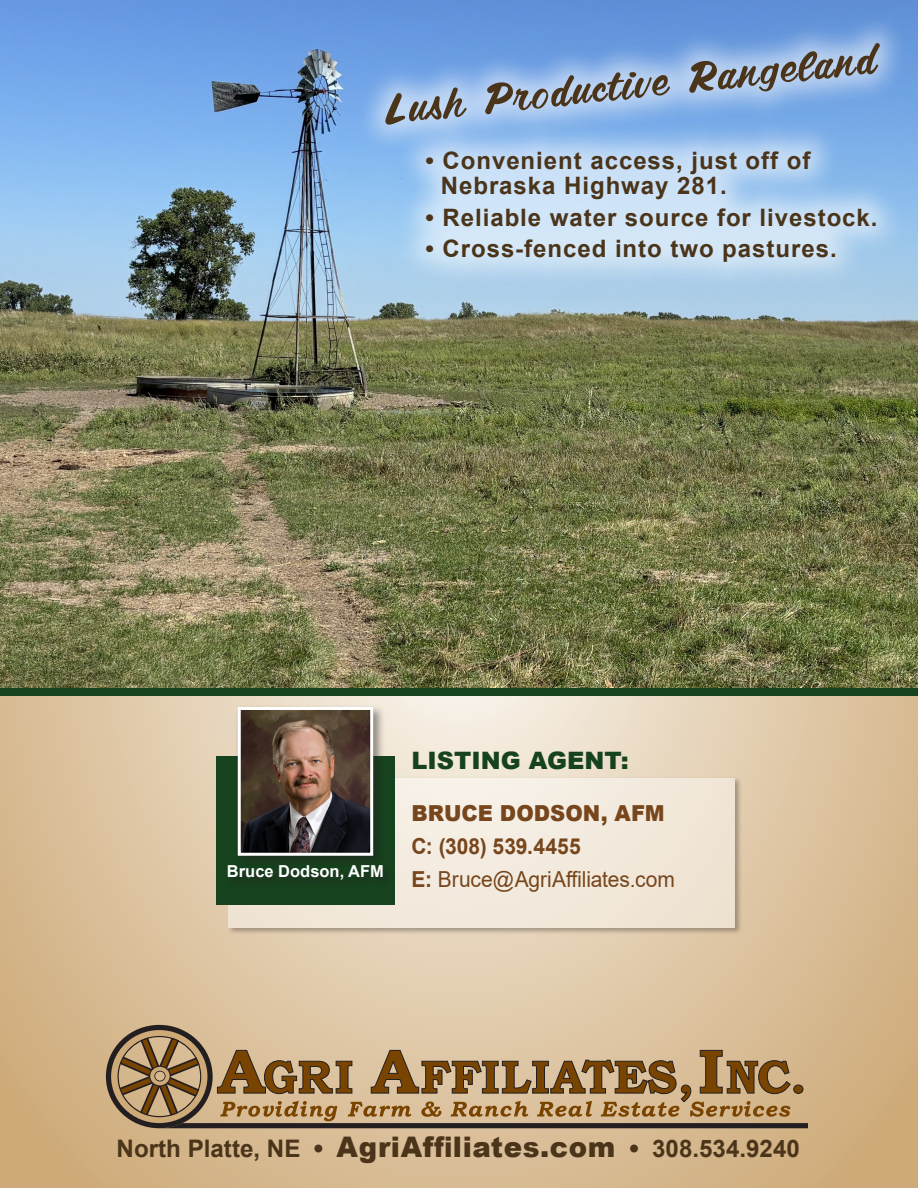
<style>
.page{position:relative;width:918px;height:1188px;background:#fff}
.page>*{position:absolute;margin:0;border:0;box-sizing:border-box;transform-origin:0 0}
.t1{font:52.5px "Valdice";color:#4a341a}
.t2{font:700 24.15px "Arial";color:#4a341a}
.t3{font:700 24px "Arial";letter-spacing:.04em;color:#4a341a}
.t4{font:900 24px "Arial";color:#16431d}
.t5{font:22.05px "Arial";letter-spacing:-.005em;color:#77461d;scale:.95 1}
.t6{font:900 22.05px "Arial";color:#77461d;scale:.95 1}
.t7{font:700 22.05px "Arial";letter-spacing:.005em;color:#77461d;scale:.95 1}
.t8{font:700 16.5px "Arial";color:#fff}
.s1{font-weight:700}
.s2{font-weight:900}
.s3{font-weight:900;font-size:28.35px}
</style>
<div class="page">
<svg style="left:0;top:695px;width:918px;height:493px;background:#dbc19d"></svg>
<svg style="left:106px;top:1025px;width:698px;height:103px;background:#b39671"></svg>
<img style="left:0;top:0;width:918px;height:688px">
<div style="left:395px;top:120px;width:512px;height:173px;background:#fff;opacity:.57"></div>
<svg style="left:349px;top:8px;width:569px;height:157px;background:#89b2e8"></svg>
<div style="left:227px;top:776px;width:515px;height:159px;background:#231f20;opacity:.75"></div>
<div style="left:228px;top:778px;width:507px;height:149px;background:#f2eadd"></div>
<div style="left:0;top:688px;width:918px;height:7px;background:#16431d"></div>
<div style="left:216px;top:756px;width:179px;height:149px;background:#16431d"></div>
<div style="left:225px;top:704px;width:171px;height:188px;background:#231f20;opacity:.48"></div>
<img style="left:242px;top:711px;width:127px;height:141px">
<div style="left:238px;top:707px;width:135px;height:149px;border:3px solid #fff"></div>
<p class="t1" style="left:381px;top:76px;width:495px;rotate:-6deg">Lush Productive Rangeland</p>
<p class="t3" style="left:426px;top:143px;width:386px">• Convenient access, just off of</p>
<p class="t3" style="left:441px;top:169px;width:287px">Nebraska Highway 281.</p>
<p class="t3" style="left:426px;top:200px;width:454px">• Reliable water source for livestock.</p>
<p class="t3" style="left:426px;top:232px;width:413px">• Cross-fenced into two pastures.</p>
<p class="t8" style="left:227px;top:859px;width:159px">Bruce Dodson, AFM</p>
<p class="t4" style="left:412px;top:743px;width:219px">LISTING AGENT:</p>
<p class="t6" style="left:412px;top:797px;width:268px">BRUCE DODSON, AFM</p>
<p class="t7" style="left:412px;top:830px;width:180px">C: (308) 539.4455</p>
<p class="t5" style="left:412px;top:864px;width:279px"><span class="s1">E:</span> Bruce@AgriAffiliates.com</p>
<p class="t2" style="left:117px;top:1131px;width:685px">North Platte, NE <span class="s2">•</span> <span class="s3">AgriAffiliates.com</span> <span class="s2">•</span> 308.534.9240</p>
</div>
